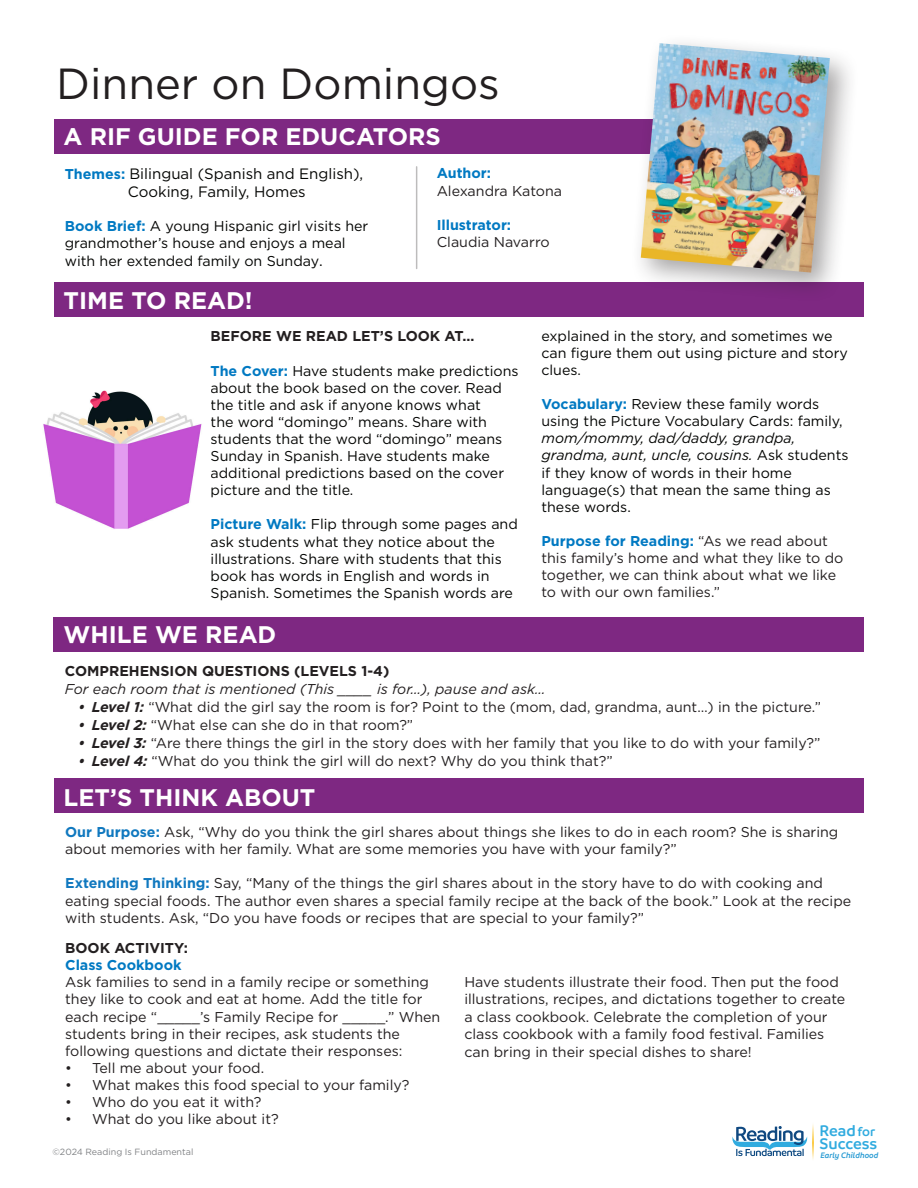
<style>
.page{position:relative;width:918px;height:1188px;background:#fff}
.page>*{position:absolute;margin:0;border:0;box-sizing:border-box;transform-origin:0 0}
.t1{font:43.5px "Gotham";color:#231f20}
.t2{font:700 24px "Gotham";color:#fff}
.t3{font:600 16.5px/12.8px "Branding";color:#30abdf}
.t4{font:15px/18px "Gotham";color:#040503;text-align:center}
.t5{font:14.25px/17.1px "Gotham";color:#231f20}
.t6{font:14.25px/17.1px "Gotham";color:#040503}
.t7{font:700 14.25px "Gotham";color:#231f20}
.t8{font:italic 14.25px "Gotham";color:#231f20}
.t9{font:700 14.25px "Gotham";color:#0079c2}
.t10{font:9px "Gotham";color:#808285}
.t11{font:italic 600 8.55px "Branding";color:#299bd3}
.s1{font-weight:700;font-size:14.25px;color:#0079c2}
.s2{font-weight:700;color:#0079c2}
.s3{font-size:15px}
.s4{font-style:italic}
.s5{font-weight:700;font-style:italic}
.s6{font-weight:700;color:#1078bf}
.s7{font-size:13.8px}
</style>
<div class="page">
<div style="left:54px;top:617px;width:810px;height:35px;background:#7e2882"></div>
<hr style="left:416px;top:167px;width:1px;height:101px;background:#231f20">
<div style="left:54px;top:282px;width:809px;height:35px;background:#7e2882"></div>
<div style="left:54px;top:779px;width:809px;height:34px;background:#7e2882"></div>
<div style="left:54px;top:119px;width:762px;height:35px;background:#7e2882"></div>
<img style="left:43px;top:390px;width:159px;height:139px">
<svg style="left:813px;top:1124px;width:1px;height:35px"></svg>
<svg style="left:732px;top:1126px;width:75px;height:30px"></svg>
<div style="left:630px;top:33px;width:230px;height:270px;background:#231f20;opacity:.4"></div>
<img style="left:641px;top:43px;width:189px;height:230px">
<p class="t1" style="left:56px;top:56px;width:445px">Dinner on Domingos</p>
<p class="t2" style="left:64px;top:121px;width:379px">A RIF GUIDE FOR EDUCATORS</p>
<p class="t4" style="left:65px;top:164px;width:300px"><span class="s1">Themes:</span> Bilingual (Spanish and English),<br>Cooking, Family, Homes</p>
<p class="t6" style="left:65px;top:217px;width:305px"><span class="s2">Book Brief:</span> A young Hispanic girl visits her</p>
<p class="t6" style="left:65px;top:234px;width:282px">grandmother’s house and enjoys a meal</p>
<p class="t6" style="left:65px;top:252px;width:260px">with her extended family on Sunday<span class="s3">.</span></p>
<p class="t2" style="left:64px;top:284px;width:191px">TIME TO READ!</p>
<p class="t9" style="left:437px;top:164px;width:56px">Author:</p>
<p class="t5" style="left:437px;top:182px;width:127px">Alexandra Katona</p>
<p class="t9" style="left:437px;top:215px;width:76px">Illustrator:</p>
<p class="t5" style="left:437px;top:233px;width:115px">Claudia Navarro</p>
<p class="t7" style="left:211px;top:327px;width:265px">BEFORE WE READ LET’S LOOK AT…</p>
<p class="t6" style="left:211px;top:362px;width:310px"><span class="s2">The Cover:</span> Have students make predictions about the book based on the cover. Read the title and ask if anyone knows what<br>the word “domingo” means. Share with students that the word “domingo” means Sunday in Spanish. Have students make additional predictions based on the cover picture and the title.</p>
<p class="t6" style="left:211px;top:516px;width:309px"><span class="s2">Picture Walk:</span> Flip through some pages and ask students what they notice about the illustrations. Share with students that this book has words in English and words in Spanish. Sometimes the Spanish words are</p>
<p class="t6" style="left:541px;top:327px;width:308px">explained in the story, and sometimes we can figure them out using picture and story clues.</p>
<p class="t6" style="left:541px;top:395px;width:309px"><span class="s2">Vocabulary:</span> Review these family words using the Picture Vocabulary Cards: family, <span class="s4">mom/mommy, dad/daddy, grandpa, grandma, aunt, uncle, cousins.</span> Ask students if they know of words in their home language(s) that mean the same thing as these words.</p>
<p class="t5" style="left:541px;top:532px;width:304px"><span class="s2">Purpose for Reading:</span> “As we read about this family’s home and what they like to do together, we can think about what we like to with our own families.”</p>
<p class="t2" style="left:64px;top:619px;width:214px">WHILE WE READ</p>
<p class="t7" style="left:65px;top:661px;width:326px">COMPREHENSION QUESTIONS (LEVELS 1-4)</p>
<p class="t8" style="left:65px;top:680px;width:482px">For each room that is mentioned (This ____ is for…), pause and ask…</p>
<p class="t5" style="left:78px;top:698px;width:744px"><span class="s5">• Level 1:</span> “What did the girl say the room is for? Point to the (mom, dad, grandma, aunt…) in the picture.”</p>
<p class="t5" style="left:78px;top:716px;width:337px"><span class="s5">• Level 2:</span> “What else can she do in that room?”</p>
<p class="t5" style="left:78px;top:734px;width:744px"><span class="s5">• Level 3:</span> “Are there things the girl in the story does with her family that you like to do with your family?”</p>
<p class="t5" style="left:78px;top:752px;width:536px"><span class="s5">• Level 4:</span> “What do you think the girl will do next? Why do you think that?”</p>
<p class="t2" style="left:64px;top:782px;width:253px">LET’S THINK ABOUT</p>
<p class="t5" style="left:65px;top:823px;width:775px"><span class="s6">Our Purpose:</span> Ask, “Why do you think the girl shares about things she likes to do in each room? She is sharing about memories with her family. What are some memories you have with your family?”</p>
<p class="t5" style="left:65px;top:875px;width:788px"><span class="s6">Extending Thinking:</span> Say, “Many of the things the girl shares about in the story have to do with cooking and eating special foods. The author even shares a special family recipe at the back of the book.” Look at the recipe with students. Ask, “Do you have foods or recipes that are special to your family?”</p>
<p class="t7" style="left:65px;top:939px;width:124px">BOOK ACTIVITY:</p>
<p class="t9" style="left:65px;top:956px;width:118px">Class Cookbook</p>
<p class="t5" style="left:65px;top:973px;width:377px">Ask families to send in a family recipe or something they like to cook and eat at home. Add the title for each recipe “_____’s Family Recipe for _____.” When students bring in their recipes, ask students the following questions and dictate their responses:</p>
<p class="t5" style="left:65px;top:1059px;width:200px">• Tell me about your food.</p>
<p class="t5" style="left:65px;top:1076px;width:346px">• What makes this food special to your family?</p>
<p class="t5" style="left:65px;top:1093px;width:198px">• Who do you eat it with?</p>
<p class="t5" style="left:65px;top:1110px;width:215px">• What do you like about it?</p>
<p class="t5" style="left:464px;top:973px;width:382px">Have students illustrate their food. Then put the food illustrations, recipes, and dictations together to create a class cookbook. Celebrate the completion of your class cookbook with a family food festival. Families can bring in their special dishes to share!</p>
<p class="t3" style="left:820px;top:1124px;width:59px">Read<span class="s7">for<br></span>Success</p>
<p class="t10" style="left:52px;top:1146px;width:142px">©2024 Reading Is Fundamental</p>
<p class="t11" style="left:820px;top:1151px;width:60px">Early Childhood</p>
</div>
